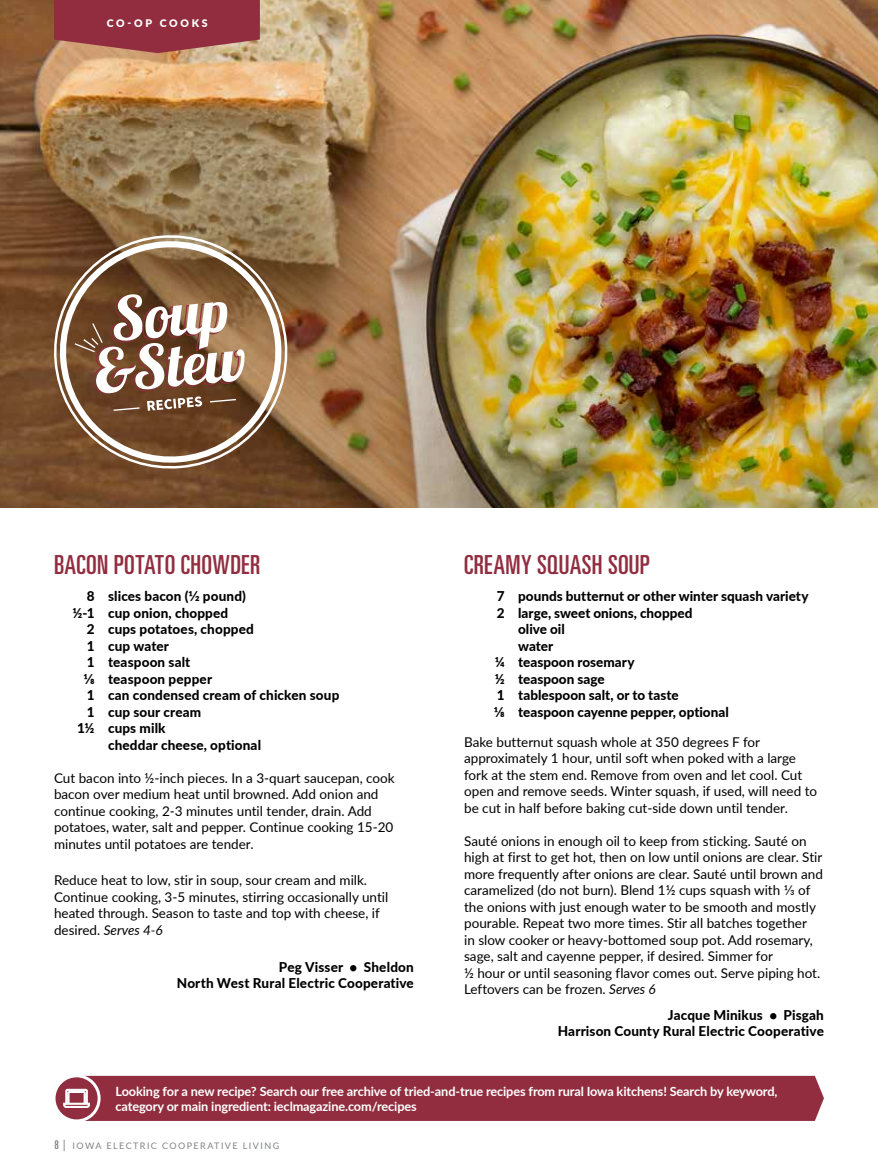
<style>
.page{position:relative;width:878px;height:1175px;background:#fff}
.page>*{position:absolute;margin:0;border:0;box-sizing:border-box;transform-origin:0 0}
.t1{font:ultra-condensed 26.25px "Univers";letter-spacing:.01em;color:#912d3f}
.t2{font:13.5px/16.5px "Lato";color:#000}
.t3{font:800 13.5px/16.5px "Lato";letter-spacing:.01em;color:#000;text-align:right}
.t4{font:700 12.75px/15px "Lato";letter-spacing:-.01em;color:#fff}
.t5{font:900 10.5px "Lato";letter-spacing:.26em;color:#fff}
.t6{font:9px "Lato";letter-spacing:.16em;color:#808285}
.s1{font-style:italic}
.s2{font-family:"Univers";font-stretch:ultra-condensed;font-size:12px}
.s3{font-size:12px}
</style>
<div class="page">
<img style="left:0;top:0;width:878px;height:86px">
<svg style="left:54px;top:0;width:206px;height:53px"></svg>
<img style="left:0;top:86px;width:878px;height:421px">
<svg style="left:49px;top:230px;width:243px;height:244px"></svg>
<svg style="left:75px;top:294px;width:170px;height:117px"></svg>
<svg style="left:54px;top:1075px;width:45px;height:45px"></svg>
<div style="left:52px;top:1074px;width:49px;height:48px;border:3px solid #fff;border-radius:50%"></div>
<div style="left:63px;top:1075px;width:760px;height:45px;background:#912d3f"></div>
<p class="t5" style="left:107px;top:15px;width:102px">CO-OP COOKS</p>
<h1 class="t1" style="left:54px;top:550px;width:208px">BACON POTATO CHOWDER</h1>
<p class="t3" style="left:72px;top:587px;width:175px;text-align:left;text-indent:14px">8 slices bacon (1/2 pound) ½-1 cup onion, chopped</p>
<p class="t3" style="left:87px;top:620px;width:169px">2 cups potatoes, chopped</p>
<p class="t3" style="left:87px;top:637px;width:84px">1 cup water</p>
<p class="t3" style="left:87px;top:653px;width:105px">1 teaspoon salt</p>
<p class="t3" style="left:83px;top:670px;width:130px">1/8 teaspoon pepper</p>
<p class="t3" style="left:87px;top:686px;width:254px">1 can condensed cream of chicken soup</p>
<p class="t3" style="left:87px;top:703px;width:116px">1 cup sour cream</p>
<p class="t3" style="left:77px;top:719px;width:90px">1½ cups milk</p>
<p class="t3" style="left:108px;top:736px;width:155px">cheddar cheese, optional</p>
<p class="t2" style="left:54px;top:769px;width:342px">Cut bacon into ½-inch pieces. In a 3-quart saucepan, cook bacon over medium heat until browned. Add onion and continue cooking, 2-3 minutes until tender, drain. Add potatoes, water, salt and pepper. Continue cooking 15-20 minutes until potatoes are tender.</p>
<p class="t2" style="left:54px;top:871px;width:336px">Reduce heat to low, stir in soup, sour cream and milk.<br>Continue cooking, 3-5 minutes, stirring occasionally until heated through. Season to taste and top with cheese, if desired. <span class="s1">Serves 4-6</span></p>
<p class="t3" style="left:177px;top:958px;width:238px">Peg Visser • Sheldon<br>North West Rural Electric Cooperative</p>
<h1 class="t1" style="left:464px;top:550px;width:187px">CREAMY SQUASH SOUP</h1>
<p class="t3" style="left:497px;top:587px;width:313px">7 pounds butternut or other winter squash variety</p>
<p class="t3" style="left:497px;top:604px;width:197px">2 large, sweet onions, chopped</p>
<p class="t3" style="left:518px;top:620px;width:48px">olive oil</p>
<p class="t3" style="left:518px;top:637px;width:37px">water</p>
<p class="t3" style="left:494px;top:653px;width:141px">¼ teaspoon rosemary</p>
<p class="t3" style="left:495px;top:670px;width:111px">½ teaspoon sage</p>
<p class="t3" style="left:497px;top:686px;width:183px">1 tablespoon salt, or to taste</p>
<p class="t3" style="left:494px;top:703px;width:236px">1/8 teaspoon cayenne pepper, optional</p>
<p class="t2" style="left:464px;top:733px;width:354px">Bake butternut squash whole at 350 degrees F for approximately 1 hour, until soft when poked with a large fork at the stem end. Remove from oven and let cool. Cut open and remove seeds. Winter squash, if used, will need to be cut in half before baking cut-side down until tender.</p>
<p class="t2" style="left:464px;top:832px;width:360px">Sauté onions in enough oil to keep from sticking. Sauté on high at first to get hot, then on low until onions are clear. Stir more frequently after onions are clear. Sauté until brown and caramelized (do not burn). Blend 1½ cups squash with 1/3 of the onions with just enough water to be smooth and mostly pourable. Repeat two more times. Stir all batches together<br>in slow cooker or heavy-bottomed soup pot. Add rosemary, sage, salt and cayenne pepper, if desired. Simmer for<br>½ hour or until seasoning flavor comes out. Serve piping hot.<br>Leftovers can be frozen. <span class="s1">Serves 6</span></p>
<p class="t3" style="left:557px;top:1006px;width:268px">Jacque Minikus • Pisgah<br>Harrison County Rural Electric Cooperative</p>
<p class="t4" style="left:116px;top:1083px;width:663px">Looking for a new recipe? Search our free archive of tried-and-true recipes from rural Iowa kitchens! Search by keyword, category or main ingredient: ieclmagazine.com/recipes</p>
<p class="t6" style="left:55px;top:1139px;width:226px"><span class="s2">8</span> <span class="s3">|</span> IOWA ELECTRIC COOPERATIVE LIVING</p>
</div>
